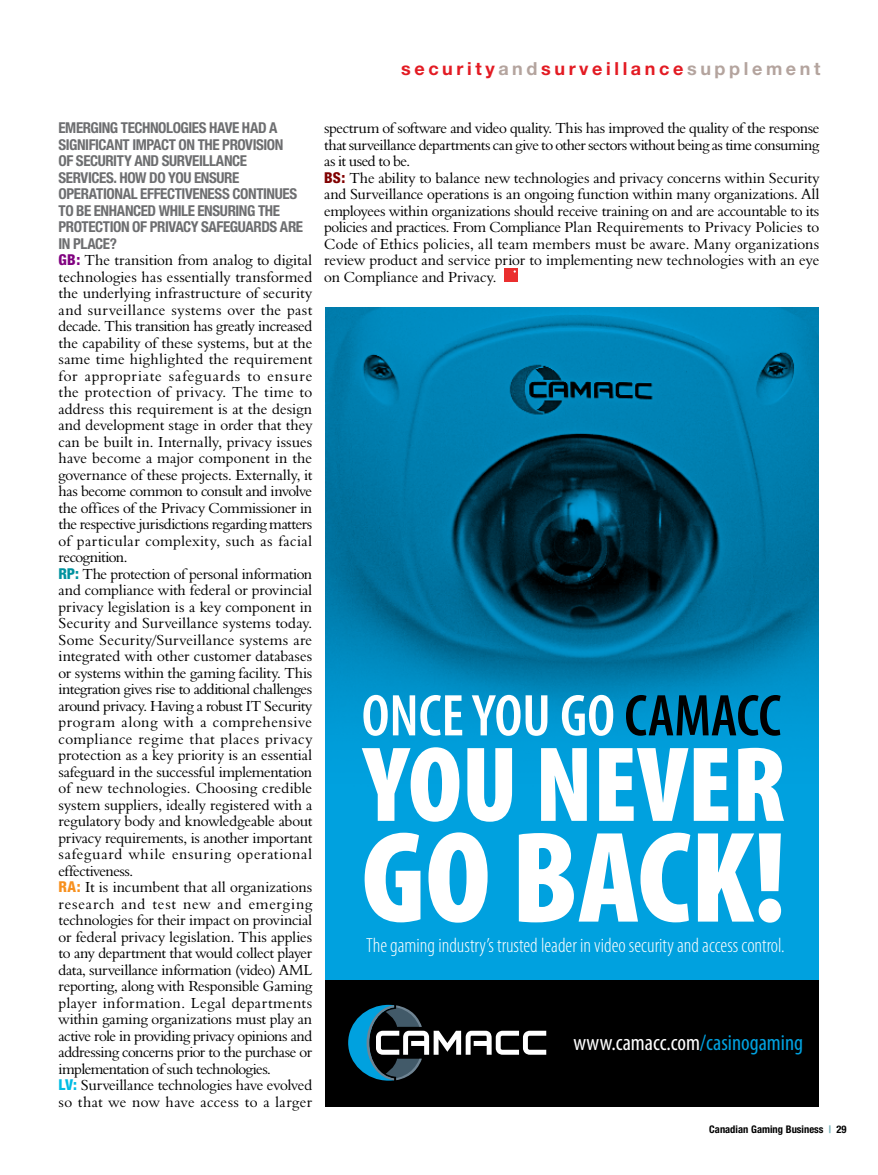
<style>
.page{position:relative;width:878px;height:1175px;background:#fff}
.page>*{position:absolute;margin:0;border:0;box-sizing:border-box;transform-origin:0 0}
.t1{font:900 condensed 130.8px "Myriad Pro";color:#fff}
.t2{font:900 condensed 107.85px "Myriad Pro";color:#fff}
.t3{font:600 condensed 59.4px "Myriad Pro";color:#fff}
.t4{font:condensed 22.5px "Myriad Pro";color:#fff}
.t5{font:300 condensed 20.55px "Myriad Pro";color:#fff}
.t6{font:700 18px "Helvetica Neue";letter-spacing:.2em;color:#e31b23}
.t7{font:15px/16.5px "Aldine 401 BT Roman A";letter-spacing:-.01em;color:#000}
.t8{font:700 condensed 15px/16.5px "Helvetica Neue";letter-spacing:-.025em;color:#6d6e70}
.t9{font:700 condensed 10.5px "Helvetica Neue";color:#000}
.s1{color:#b4a49e}
.s2{font-family:"Helvetica Neue";font-weight:800;font-stretch:condensed;color:#800080}
.s3{font-family:"Helvetica Neue";font-weight:800;font-stretch:condensed;color:#00929f}
.s4{font-family:"Helvetica Neue";font-weight:800;font-stretch:condensed;color:#f7901e}
.s5{font-family:"Helvetica Neue";font-weight:800;font-stretch:condensed;color:#00bce4}
.s6{font-family:"Helvetica Neue";font-weight:800;font-stretch:condensed;color:#800000}
.s7{color:#000}
.s8{color:#00a1df}
.s9{color:#73afb7}
</style>
<div class="page">
<div style="left:325px;top:307px;width:493px;height:799px;background:#00a1df"></div>
<img style="left:325px;top:307px;width:493px;height:422px">
<div style="left:325px;top:980px;width:493px;height:126px;background:#000"></div>
<svg style="left:348px;top:1004px;width:198px;height:76px"></svg>
<div style="left:504px;top:268px;width:14px;height:13px;background:#ea2f2f"></div>
<p class="t6" style="left:401px;top:58px;width:421px">security<span class="s1">and</span>surveillance<span class="s1">supplement</span></p>
<p class="t8" style="left:58px;top:119px;width:246px">EMERGING TECHNOLOGIES HAVE HAD A<br>SIGNIFICANT IMPACT ON THE PROVISION<br>OF SECURITY AND SURVEILLANCE<br>SERVICES. HOW DO YOU ENSURE<br>OPERATIONAL EFFECTIVENESS CONTINUES<br>TO BE ENHANCED WHILE ENSURING THE<br>PROTECTION OF PRIVACY SAFEGUARDS ARE<br>IN PLACE?</p>
<p class="t7" style="left:59px;top:251px;width:255px"><span class="s2">GB:</span> The transition from analog to digital technologies has essentially transformed the underlying infrastructure of security and surveillance systems over the past decade. This transition has greatly increased the capability of these systems, but at the same time highlighted the requirement for appropriate safeguards to ensure the protection of privacy. The time to address this requirement is at the design and development stage in order that they can be built in. Internally, privacy issues have become a major component in the governance of these projects. Externally, it has become common to consult and involve the offices of the Privacy Commissioner in the respective jurisdictions regarding matters of particular complexity, such as facial recognition.<br><span class="s3">RP:</span> The protection of personal information and compliance with federal or provincial privacy legislation is a key component in Security and Surveillance systems today.<br>Some Security/Surveillance systems are integrated with other customer databases or systems within the gaming facility. This integration gives rise to additional challenges around privacy. Having a robust IT Security program along with a comprehensive compliance regime that places privacy protection as a key priority is an essential safeguard in the successful implementation of new technologies. Choosing credible system suppliers, ideally registered with a regulatory body and knowledgeable about privacy requirements, is another important safeguard while ensuring operational effectiveness.<br><span class="s4">RA:</span> It is incumbent that all organizations research and test new and emerging technologies for their impact on provincial or federal privacy legislation. This applies to any department that would collect player data, surveillance information (video) AML reporting, along with Responsible Gaming player information. Legal departments within gaming organizations must play an active role in providing privacy opinions and addressing concerns prior to the purchase or implementation of such technologies.<br><span class="s5">LV:</span> Surveillance technologies have evolved so that we now have access to a larger</p>
<p class="t7" style="left:324px;top:119px;width:497px">spectrum of software and video quality. This has improved the quality of the response that surveillance departments can give to other sectors without being as time consuming as it used to be.<br><span class="s6">BS:</span> The ability to balance new technologies and privacy concerns within Security and Surveillance operations is an ongoing function within many organizations. All employees within organizations should receive training on and are accountable to its policies and practices. From Compliance Plan Requirements to Privacy Policies to Code of Ethics policies, all team members must be aware. Many organizations review product and service prior to implementing new technologies with an eye on Compliance and Privacy.</p>
<h3 class="t3" style="left:362px;top:683px;width:421px">ONCE YOU GO <span class="s7">CAMACC</span></h3>
<h2 class="t2" style="left:364px;top:725px;width:422px">YOU NEVER</h2>
<h1 class="t1" style="left:362px;top:805px;width:426px">GO BACK!</h1>
<h3 class="t5" style="left:366px;top:934px;width:420px">The gaming industry’s trusted leader in video security and access control.</h3>
<h3 class="t4" style="left:573px;top:1029px;width:231px">www.camacc.com<span class="s8">/casinogaming</span></h3>
<p class="t9" style="left:709px;top:1123px;width:139px">CANADIAN GAMING BUSINESS <span class="s9">|</span> 29</p>
</div>
